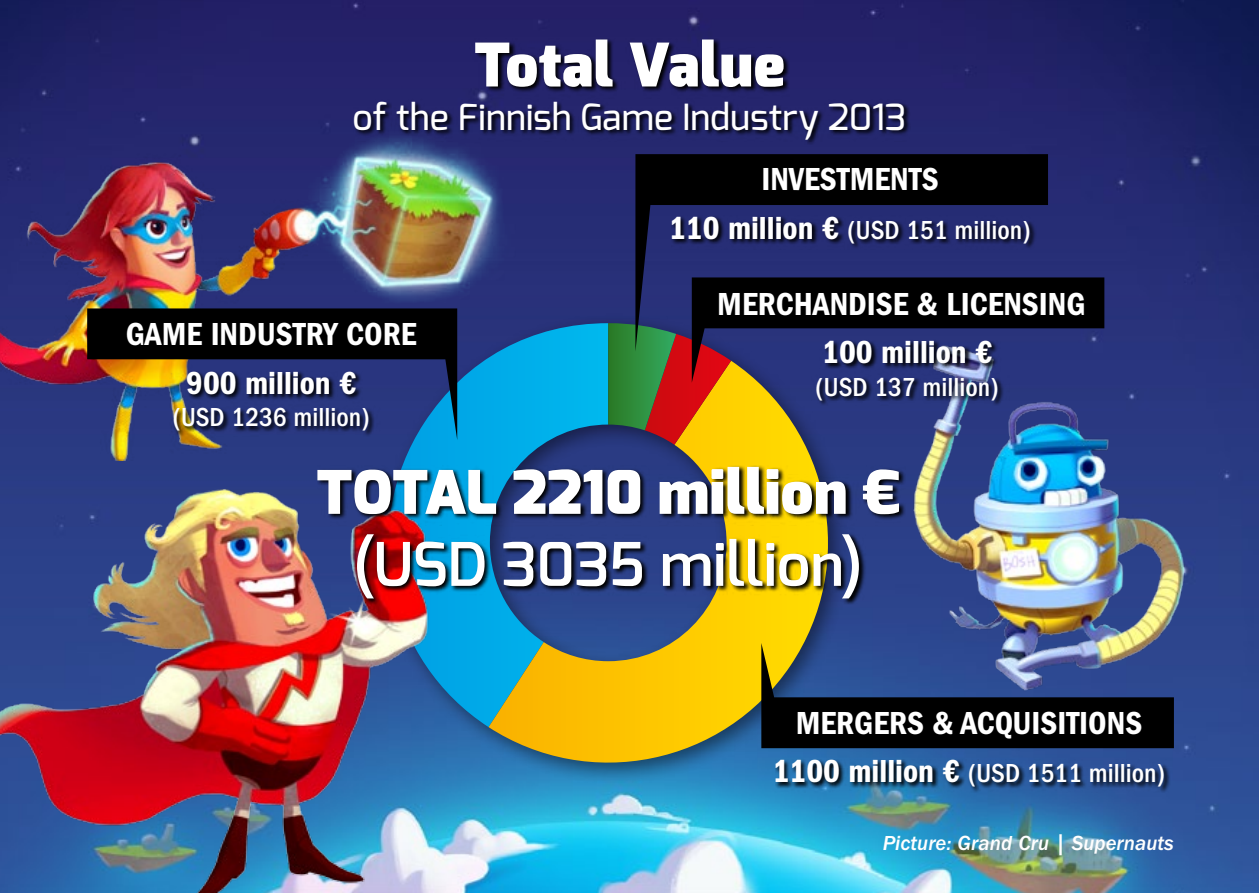
<style>
.page{position:relative;width:1259px;height:893px;background:#fff}
.page>*{position:absolute;margin:0;border:0;box-sizing:border-box;transform-origin:0 0}
.t1{font:900 60px "Exo";letter-spacing:.005em;color:#fff}
.t2{font:600 60px "Exo";color:#fff}
.t3{font:500 36px "Exo";letter-spacing:.005em;color:#fff}
.t4{font:33px/48px "ITC Franklin Gothic Std Dm Cd";color:#fff;text-align:center}
.t5{font:500 condensed 27px "ITC Franklin Gothic Std";color:#fff}
.t6{font:21px "ITC Franklin Gothic Std Med It";color:#fff}
.s1{font-family:"ITC Franklin Gothic Std Dm Cd";font-weight:400;font-stretch:normal;font-size:33px}
</style>
<div class="page">
<img style="left:0;top:0;width:1259px;height:893px">
<svg style="left:358px;top:323px;width:250px;height:404px;background:#059dda"></svg>
<svg style="left:488px;top:361px;width:370px;height:431px;background:#809861"></svg>
<img style="left:0;top:473px;width:462px;height:420px">
<img style="left:0;top:120px;width:518px;height:341px">
<img style="left:886px;top:332px;width:326px;height:369px">
<svg style="left:353px;top:38px;width:557px;height:107px;background:#1d1d56"></svg>
<svg style="left:87px;top:308px;width:370px;height:132px;background:#1d2737"></svg>
<svg style="left:608px;top:277px;width:496px;height:168px;background:#605952"></svg>
<svg style="left:761px;top:643px;width:413px;height:105px;background:#384b72"></svg>
<svg style="left:635px;top:154px;width:413px;height:197px;background:#171c3f"></svg>
<svg style="left:317px;top:466px;width:589px;height:139px;background:#3a4551"></svg>
<svg style="left:127px;top:322px;width:296px;height:115px;background:#252942"></svg>
<svg style="left:671px;top:167px;width:365px;height:82px;background:#101332"></svg>
<svg style="left:719px;top:291px;width:370px;height:115px;background:#252948"></svg>
<svg style="left:775px;top:709px;width:395px;height:83px;background:#122946"></svg>
<h1 class="t1" style="left:474px;top:26px;width:312px">Total Value</h1>
<p class="t3" style="left:352px;top:94px;width:555px">of the Finnish Game Industry 2013</p>
<p class="t4" style="left:126px;top:311px;width:292px">GAME INDUSTRY CORE<br>900 MILLION €</p>
<p class="t5" style="left:172px;top:402px;width:199px">(USD 1236 million)</p>
<p class="t4" style="left:761px;top:156px;width:61px">INVESTMENTS</p>
<p class="t5" style="left:669px;top:214px;width:363px"><span class="s1">110 MILLION €</span> (USD 151 million)</p>
<p class="t4" style="left:717px;top:280px;width:43px">MERCHANDISE</p>
<p class="t4" style="left:822px;top:280px;width:171px;text-align:left;text-indent:95px">&amp; LICENSING<br>100 MILLION €</p>
<p class="t5" style="left:815px;top:371px;width:185px">(USD 137 million)</p>
<h1 class="t1" style="left:316px;top:454px;width:585px">TOTAL 2210 million €</h1>
<h1 class="t2" style="left:353px;top:526px;width:511px">(USD 3035 million)</h1>
<p class="t4" style="left:796px;top:699px;width:43px">MERGERS</p>
<p class="t4" style="left:932px;top:699px;width:96px">&amp; ACQUISITIONS</p>
<p class="t5" style="left:772px;top:757px;width:394px"><span class="s1">1100 MILLION €</span> (USD 1511 million)</p>
<p class="t6" style="left:882px;top:832px;width:293px">Picture: Grand Cru | Supernauts</p>
</div>
